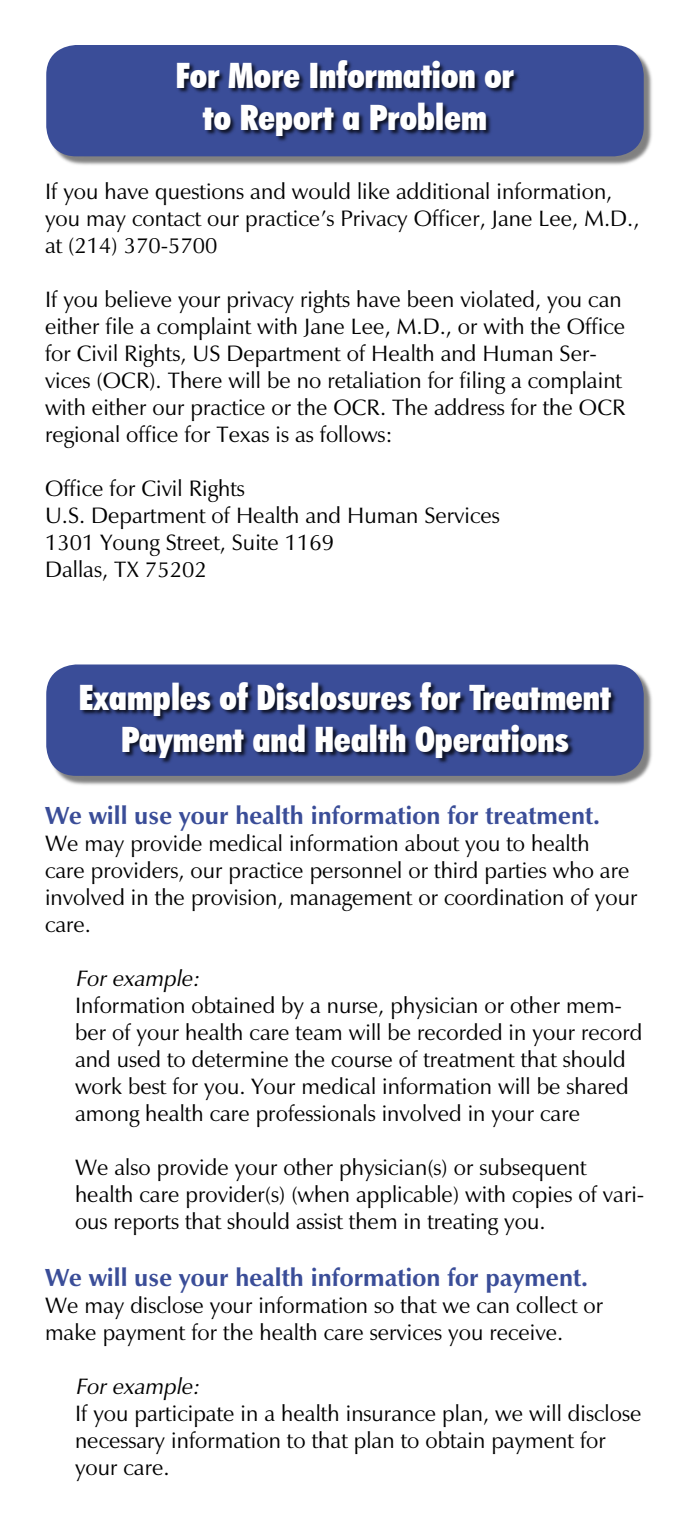
<style>
.page{position:relative;width:690px;height:1530px;background:#fff}
.page>*{position:absolute;margin:0;border:0;box-sizing:border-box;transform-origin:0 0}
.t1{font:900 condensed 35px "Futura BT";color:#fff}
.t2{font:25px "Et Bo";color:#3a4d98}
.t3{font:22.5px/27px "Eterna";color:#000}
.t4{font:22.5px "Et It";color:#000}
</style>
<div class="page">
<div style="left:47px;top:46px;width:608px;height:122px;background:#000;opacity:.5"></div>
<div style="left:46px;top:45px;width:598px;height:111px;background:#3a4d98"></div>
<div style="left:176px;top:59px;width:345px;height:84px;background:#000;opacity:.75"></div>
<div style="left:47px;top:666px;width:608px;height:121px;background:#000;opacity:.5"></div>
<svg style="left:46px;top:664px;width:598px;height:112px;background:#42549b"></svg>
<div style="left:79px;top:681px;width:539px;height:84px;background:#000;opacity:.75"></div>
<p class="t1" style="left:176px;top:54px;width:340px">For More Information or</p>
<p class="t1" style="left:203px;top:96px;width:286px">to Report a Problem</p>
<p class="t3" style="left:45px;top:178px;width:596px">If you have questions and would like additional information, you may contact our practice’s Privacy Officer, Jane Lee, M.D., at (214) 370-5700</p>
<p class="t3" style="left:45px;top:286px;width:582px">If you believe your privacy rights have been violated, you can either file a complaint with Jane Lee, M.D., or with the Office for Civil Rights, US Department of Health and Human Ser&shy;vices (OCR). There will be no retaliation for filing a complaint with either our practice or the OCR. The address for the OCR regional office for Texas is as follows:</p>
<p class="t3" style="left:45px;top:475px;width:201px">Office for Civil Rights</p>
<p class="t3" style="left:45px;top:502px;width:456px">U.S. Department of Health and Human Services</p>
<p class="t3" style="left:45px;top:529px;width:291px">1301 Young Street, Suite 1169</p>
<p class="t3" style="left:45px;top:556px;width:163px">Dallas, TX 75202</p>
<p class="t1" style="left:79px;top:676px;width:534px">Examples of Disclosures for Treatment</p>
<p class="t1" style="left:121px;top:718px;width:449px">Payment and Health Operations</p>
<p class="t2" style="left:45px;top:799px;width:557px">We will use your health information for treatment.</p>
<p class="t3" style="left:45px;top:829px;width:594px">We may provide medical information about you to health<br>care providers, our practice personnel or third parties who are involved in the provision, management or coordination of your care.</p>
<p class="t4" style="left:75px;top:964px;width:126px">For example:</p>
<p class="t3" style="left:75px;top:991px;width:569px">Information obtained by a nurse, physician or other mem&shy;ber of your health care team will be recorded in your record and used to determine the course of treatment that should work best for you. Your medical information will be shared among health care professionals involved in your care</p>
<p class="t3" style="left:75px;top:1153px;width:571px">We also provide your other physician(s) or subsequent health care provider(s) (when applicable) with copies of vari&shy;ous reports that should assist them in treating you.</p>
<p class="t2" style="left:45px;top:1261px;width:545px">We will use your health information for payment.</p>
<p class="t3" style="left:45px;top:1291px;width:560px">We may disclose your information so that we can collect or make payment for the health care services you receive.</p>
<p class="t4" style="left:75px;top:1372px;width:126px">For example:</p>
<p class="t3" style="left:75px;top:1399px;width:568px">If you participate in a health insurance plan, we will disclose necessary information to that plan to obtain payment for your care.</p>
</div>
